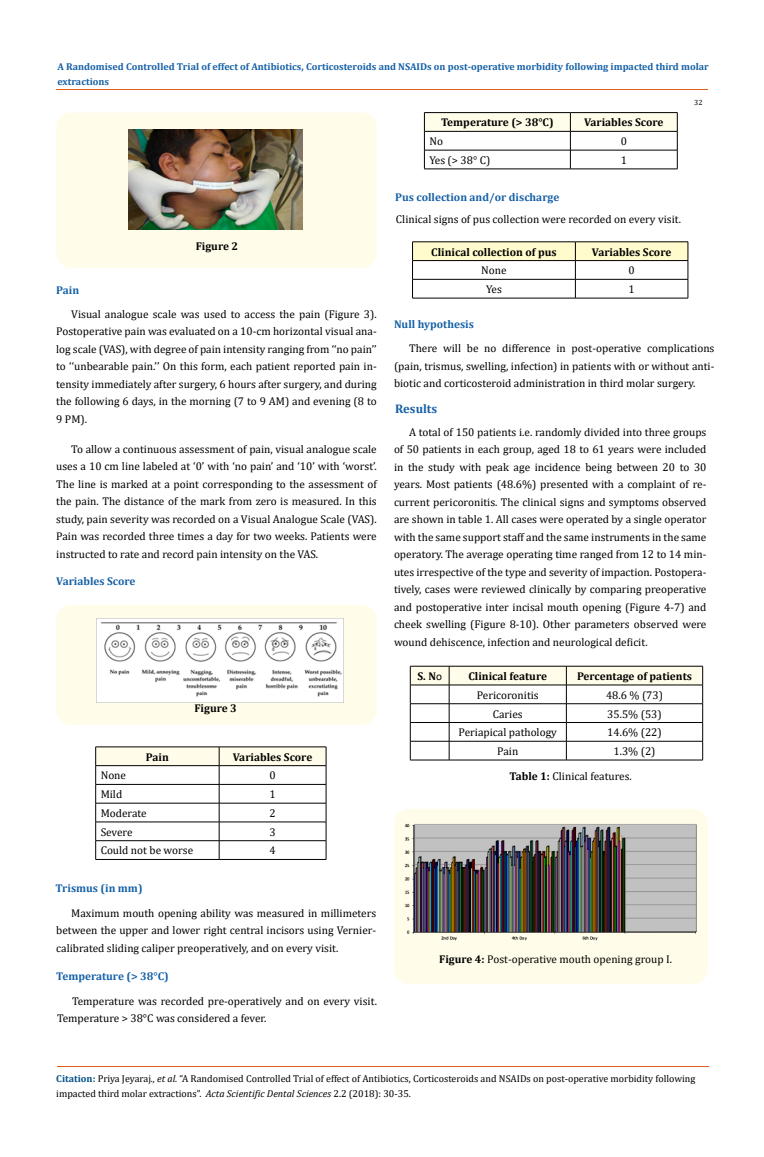
<style>
.page{position:relative;width:764px;height:1157px;background:#fff}
.page>*{position:absolute;margin:0;border:0;box-sizing:border-box;transform-origin:0 0}
.t1{font:700 12.5px "Cambria";color:#1560a6}
.t2{font:11.25px/17.5px "Cambria";color:#000;text-align:justify}
.t3{font:700 11.25px "Cambria";color:#000}
.t4{font:700 11.25px "Cambria";color:#1560a6}
.t5{font:10px/15px "Cambria";color:#000}
.t6{font:700 10px/15px "Cambria";color:#1560a6}
.t7{font:7.5px "Cambria";color:#000}
.s1{font-family:"Calibri";font-weight:400}
.s2{font-weight:700}
.s3{font-weight:700;color:#035089}
.s4{font-style:italic}
</style>
<div class="page">
<div style="left:56px;top:112px;width:321px;height:156px;background:#fffde9;border-radius:15px"></div>
<img style="left:129px;top:130px;width:173px;height:99px">
<div style="left:56px;top:604px;width:321px;height:120px;background:#fffde9;border-radius:15px"></div>
<img style="left:96px;top:618px;width:247px;height:84px">
<svg style="left:95px;top:746px;width:232px;height:113px"></svg>
<hr style="left:96px;top:859px;width:123px;height:1px;background:#000">
<hr style="left:219px;top:859px;width:107px;height:1px;background:#000">
<hr style="left:424px;top:112px;width:146px;height:1px;background:#000">
<hr style="left:570px;top:112px;width:107px;height:1px;background:#000">
<svg style="left:424px;top:113px;width:254px;height:56px"></svg>
<hr style="left:424px;top:169px;width:146px;height:1px;background:#000">
<hr style="left:570px;top:169px;width:107px;height:1px;background:#000">
<hr style="left:412px;top:241px;width:163px;height:1px;background:#000">
<hr style="left:575px;top:241px;width:113px;height:1px;background:#000">
<svg style="left:412px;top:242px;width:277px;height:56px"></svg>
<hr style="left:412px;top:298px;width:163px;height:1px;background:#000">
<hr style="left:575px;top:298px;width:113px;height:1px;background:#000">
<svg style="left:410px;top:666px;width:293px;height:93px"></svg>
<hr style="left:410px;top:759px;width:39px;height:1px;background:#000">
<hr style="left:449px;top:759px;width:117px;height:1px;background:#000">
<hr style="left:566px;top:759px;width:137px;height:1px;background:#000">
<div style="left:394px;top:808px;width:314px;height:176px;background:#fffde9;border-radius:15px"></div>
<img style="left:404px;top:823px;width:293px;height:118px">
<hr style="left:56px;top:90px;width:652px;height:1px;background:#e05d1a">
<hr style="left:57px;top:1066px;width:651px;height:1px;background:#e05d1a">
<p class="t6" style="left:58px;top:58px;width:653px">A Randomised Controlled Trial of effect of Antibiotics, Corticosteroids and NSAIDs on post-operative morbidity following impacted third molar extractions</p>
<p class="t4" style="left:56px;top:282px;width:24px">Pain</p>
<p class="t3" style="left:196px;top:238px;width:44px">Figure 2</p>
<p class="t2" style="left:56px;top:305px;width:322px;text-indent:15px">Visual analogue scale was used to access the pain (Figure 3).<br>Postoperative pain was evaluated on a 10-cm horizontal visual ana&shy;log scale (VAS), with degree of pain intensity ranging from ‘‘no pain’’ to ‘‘unbearable pain.’’ On this form, each patient reported pain in&shy;tensity immediately after surgery, 6 hours after surgery, and during the following 6 days, in the morning (7 to 9 AM) and evening (8 to 9 PM).</p>
<p class="t2" style="left:56px;top:440px;width:322px;text-indent:15px">To allow a continuous assessment of pain, visual analogue scale uses a 10 cm line labeled at ‘0’ with ‘no pain’ and ‘10’ with ‘worst’.<br>The line is marked at a point corresponding to the assessment of the pain. The distance of the mark from zero is measured. In this study, pain severity was recorded on a Visual Analogue Scale (VAS).<br>Pain was recorded three times a day for two weeks. Patients were instructed to rate and record pain intensity on the VAS.</p>
<p class="t4" style="left:56px;top:573px;width:81px">Variables Score</p>
<p class="t3" style="left:194px;top:699px;width:44px">Figure 3</p>
<p class="t3" style="left:146px;top:748px;width:24px">Pain</p>
<p class="t3" style="left:233px;top:748px;width:81px">Variables Score</p>
<p class="t2" style="left:101px;top:766px;width:27px">None</p>
<p class="t2" style="left:269px;top:766px;width:8px">0</p>
<p class="t2" style="left:101px;top:785px;width:23px">Mild</p>
<p class="t2" style="left:269px;top:785px;width:8px">1</p>
<p class="t2" style="left:101px;top:804px;width:48px">Moderate</p>
<p class="t2" style="left:269px;top:804px;width:8px">2</p>
<p class="t2" style="left:101px;top:823px;width:33px">Severe</p>
<p class="t2" style="left:269px;top:823px;width:8px">3</p>
<p class="t2" style="left:101px;top:841px;width:94px">Could not be worse</p>
<p class="t2" style="left:269px;top:841px;width:8px">4</p>
<p class="t4" style="left:55px;top:880px;width:89px">Trismus (in mm)</p>
<p class="t2" style="left:56px;top:904px;width:321px;text-indent:15px">Maximum mouth opening ability was measured in millimeters between the upper and lower right central incisors using Vernier&shy;calibrated sliding caliper preoperatively, and on every visit.</p>
<p class="t4" style="left:56px;top:968px;width:114px">Temperature (&gt; 38°C)</p>
<p class="t2" style="left:57px;top:991px;width:321px;text-indent:15px">Temperature was recorded pre-operatively and on every visit.<br>Temperature &gt; 38°C was considered a fever.</p>
<p class="t3" style="left:441px;top:115px;width:114px">Temperature (&gt; 38°C)</p>
<p class="t3" style="left:584px;top:115px;width:81px">Variables Score</p>
<p class="t2" style="left:429px;top:132px;width:15px">No</p>
<p class="t2" style="left:621px;top:132px;width:8px">0</p>
<p class="t2" style="left:429px;top:151px;width:63px">Yes (&gt; 38° C)</p>
<p class="t2" style="left:621px;top:151px;width:8px">1</p>
<p class="t4" style="left:395px;top:189px;width:166px">Pus collection and/or discharge</p>
<p class="t2" style="left:396px;top:210px;width:287px">Clinical signs of pus collection were recorded on every visit.</p>
<p class="t3" style="left:431px;top:244px;width:127px">Clinical collection of pus</p>
<p class="t3" style="left:592px;top:244px;width:81px">Variables Score</p>
<p class="t2" style="left:481px;top:262px;width:27px">None</p>
<p class="t2" style="left:628px;top:262px;width:8px">0</p>
<p class="t2" style="left:486px;top:280px;width:17px">Yes</p>
<p class="t2" style="left:628px;top:280px;width:8px">1</p>
<p class="t4" style="left:394px;top:316px;width:81px">Null hypothesis</p>
<p class="t7" style="left:694px;top:98px;width:10px">32</p>
<p class="t2" style="left:394px;top:339px;width:322px;text-indent:15px">There will be no difference in post-operative complications (pain, trismus, swelling, infection) in patients with or without anti&shy;biotic and corticosteroid administration in third molar surgery.</p>
<p class="t1" style="left:395px;top:400px;width:44px">Results</p>
<p class="t2" style="left:394px;top:423px;width:314px;text-indent:15px">A total of 150 patients i.e. randomly divided into three groups of 50 patients in each group, aged 18 to 61 years were included in the study with peak age incidence being between 20 to 30 years. Most patients (48.6%) presented with a complaint of re&shy;current pericoronitis. The clinical signs and symptoms observed are shown in table 1. All cases were operated by a single operator with the same support staff and the same instruments in the same operatory. The average operating time ranged from 12 to 14 min&shy;utes irrespective of the type and severity of impaction. Postopera&shy;tively, cases were reviewed clinically by comparing preoperative and postoperative inter incisal mouth opening (Figure 4-7) and cheek swelling (Figure 8-10). Other parameters observed were wound dehiscence, infection and neurological deficit.</p>
<p class="t3" style="left:417px;top:668px;width:26px">S. N<span class="s1">o</span></p>
<p class="t3" style="left:468px;top:668px;width:80px">Clinical feature</p>
<p class="t3" style="left:577px;top:668px;width:116px">Percentage of patients</p>
<p class="t2" style="left:477px;top:686px;width:64px">Pericoronitis</p>
<p class="t2" style="left:606px;top:686px;width:59px">48.6 % (73)</p>
<p class="t2" style="left:493px;top:704px;width:31px">Caries</p>
<p class="t2" style="left:607px;top:704px;width:56px">35.5% (53)</p>
<p class="t2" style="left:458px;top:723px;width:100px">Periapical pathology</p>
<p class="t2" style="left:607px;top:723px;width:56px">14.6% (22)</p>
<p class="t2" style="left:497px;top:742px;width:23px">Pain</p>
<p class="t2" style="left:509px;top:738px;width:148px;line-height:24.5px;text-indent:104px">1.3% (2)<br><span class="s2">Table 1:</span> Clinical features.</p>
<p class="t2" style="left:439px;top:950px;width:234px"><span class="s2">Figure 4:</span> Post-operative mouth opening group I.</p>
<p class="t5" style="left:56px;top:1070px;width:641px"><span class="s3">Citation:</span> Priya Jeyaraj<span class="s4">., et al.</span> “A Randomised Controlled Trial of effect of Antibiotics, Corticosteroids and NSAIDs on post-operative morbidity following impacted third molar extractions”. <span class="s4">Acta Scientific Dental Sciences</span> 2.2 (2018): 30-35.</p>
</div>
